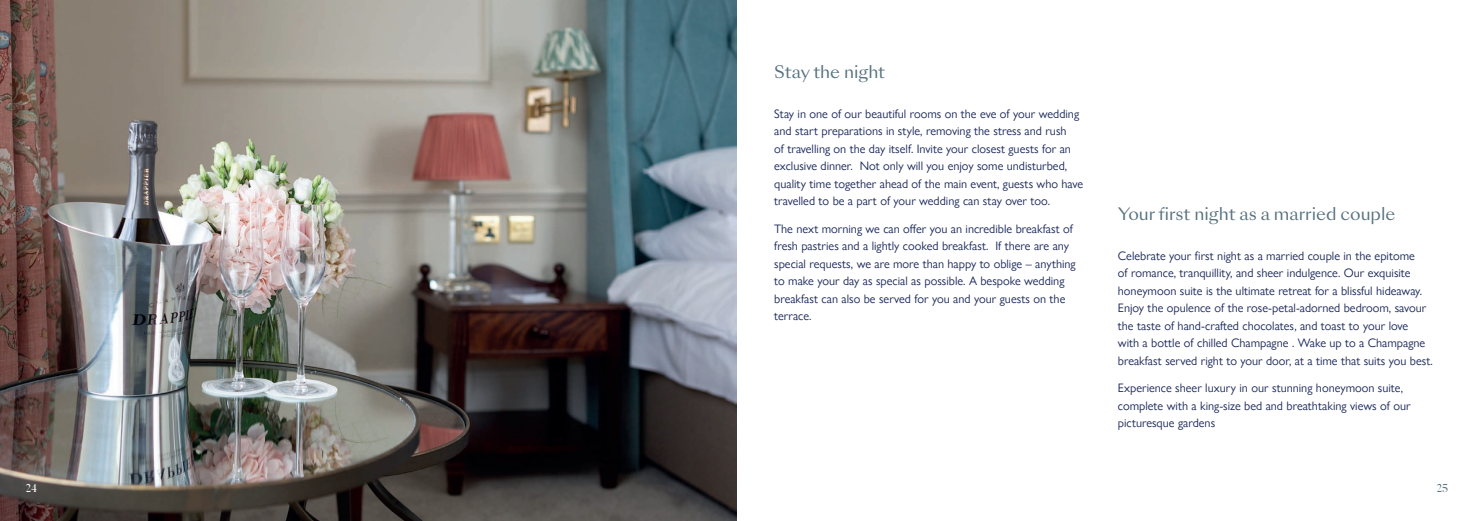
<style>
.page{position:relative;width:1474px;height:521px;background:#fff}
.page>*{position:absolute;margin:0;border:0;box-sizing:border-box;transform-origin:0 0}
.t1{font:16.62px "Sang Bleu Sunrise Trial";color:#55717f}
.t2{font:12.25px/17.5px "Gill Sans Nova";color:#1a2759}
.t3{font:11.38px "Butler";color:#fff}
.t4{font:11.38px "Butler";color:#55717f}
</style>
<div class="page">
<img style="left:0;top:0;width:737px;height:521px">
<p class="t1" style="left:774px;top:60px;width:112px">Stay the night</p>
<p class="t2" style="left:774px;top:105px;width:310px">Stay in one of our beautiful rooms on the eve of your wedding and start preparations in style, removing the stress and rush<br>of travelling on the day itself. Invite your closest guests for an exclusive dinner. Not only will you enjoy some undisturbed, quality time together ahead of the main event, guests who have travelled to be a part of your wedding can stay over too.</p>
<p class="t2" style="left:774px;top:220px;width:303px">The next morning we can offer you an incredible breakfast of fresh pastries and a lightly cooked breakfast. If there are any special requests, we are more than happy to oblige – anything to make your day as special as possible. A bespoke wedding breakfast can also be served for you and your guests on the terrace.</p>
<p class="t1" style="left:1117px;top:202px;width:279px">Your first night as a married couple</p>
<p class="t2" style="left:1117px;top:247px;width:316px">Celebrate your first night as a married couple in the epitome<br>of romance, tranquillity, and sheer indulgence. Our exquisite honeymoon suite is the ultimate retreat for a blissful hideaway.<br>Enjoy the opulence of the rose-petal-adorned bedroom, savour the taste of hand-crafted chocolates, and toast to your love<br>with a bottle of chilled Champagne . Wake up to a Champagne breakfast served right to your door, at a time that suits you best.</p>
<p class="t2" style="left:1117px;top:379px;width:294px">Experience sheer luxury in our stunning honeymoon suite, complete with a king-size bed and breathtaking views of our picturesque gardens</p>
<p class="t3" style="left:26px;top:481px;width:13px">24</p>
<p class="t4" style="left:1436px;top:481px;width:13px">25</p>
</div>
